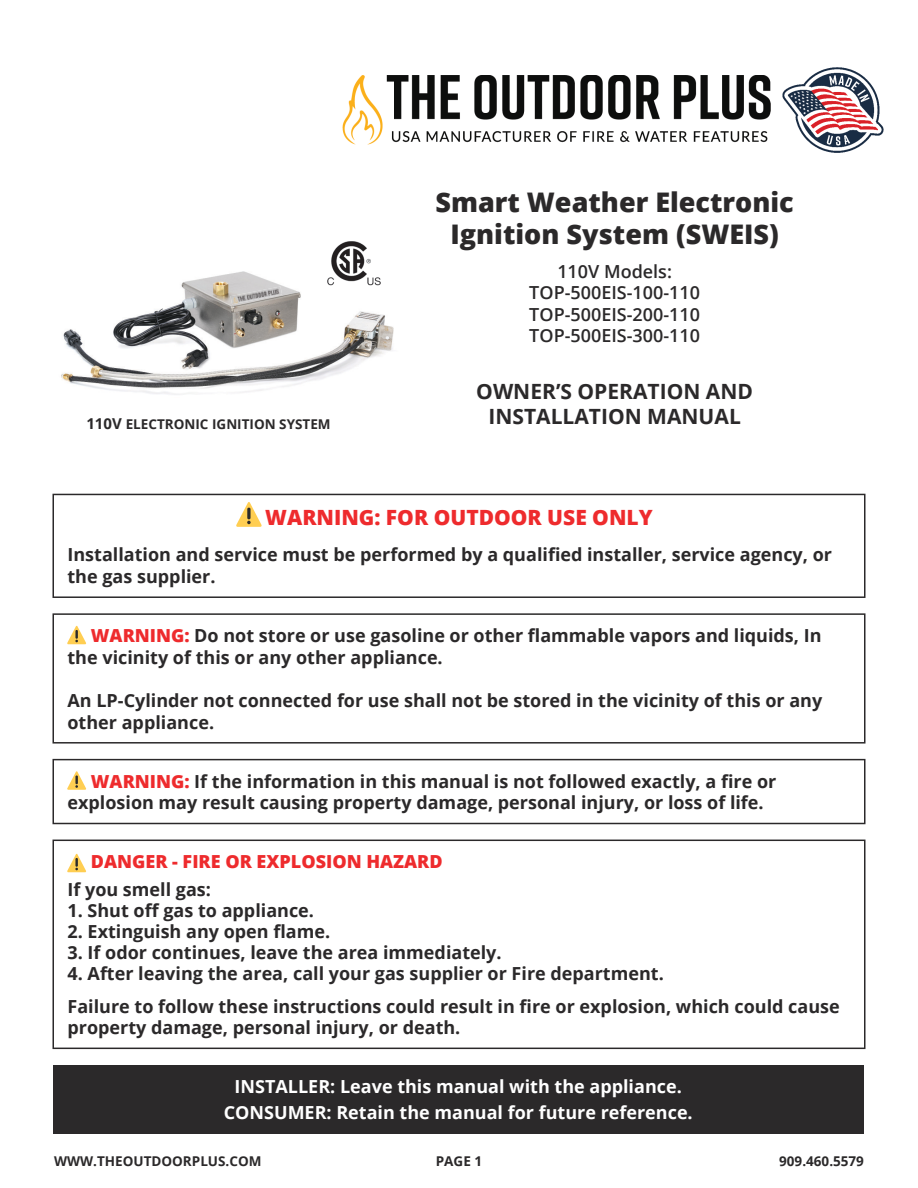
<style>
.page{position:relative;width:918px;height:1188px;background:#fff}
.page>*{position:absolute;margin:0;border:0;box-sizing:border-box;transform-origin:0 0}
.t1{font:800 27px/32.4px "Open Sans";color:#2b292a;text-align:center}
.t2{font:700 21px/25.2px "Open Sans";color:#2b292a;text-align:center}
.t3{font:800 21px "Open Sans";color:#ee2b2d}
.t4{font:700 18px/21.6px "Open Sans";color:#2b292a}
.t5{font:700 18px/25.8px "Open Sans";color:#fff;text-align:center}
.t6{font:600 18px/21.6px "Open Sans";color:#2b292a;text-align:center}
.t7{font:800 18px "Open Sans";color:#ee2b2d}
.t8{font:700 13.5px "Open Sans";color:#2b292a}
.s1{font-size:15px}
.s2{font-weight:800;color:#ee2b2d}
</style>
<div class="page">
<img style="left:342px;top:75px;width:428px;height:69px">
<img style="left:61px;top:271px;width:333px;height:124px">
<img style="left:327px;top:241px;width:54px;height:45px">
<img style="left:782px;top:67px;width:102px;height:86px">
<img style="left:230px;top:286px;width:52px;height:18px">
<svg style="left:52px;top:840px;width:814px;height:209px"></svg>
<svg style="left:67px;top:854px;width:19px;height:18px"></svg>
<div style="left:53px;top:1066px;width:810px;height:68px;background:#2b292a"></div>
<svg style="left:52px;top:613px;width:814px;height:131px"></svg>
<svg style="left:52px;top:759px;width:814px;height:65px"></svg>
<svg style="left:52px;top:494px;width:814px;height:104px"></svg>
<h1 class="t1" style="left:435px;top:188px;width:360px">Smart Weather Electronic<br>Ignition System (SWEIS)</h1>
<p class="t8" style="left:86px;top:419px;width:246px"><span class="s1">110V</span> ELECTRONIC IGNITION SYSTEM</p>
<p class="t6" style="left:529px;top:262px;width:172px">110V Models:<br>TOP-500EIS-100-110<br>TOP-500EIS-200-110<br>TOP-500EIS-300-110</p>
<p class="t2" style="left:476px;top:381px;width:278px">OWNER’S OPERATION AND<br>INSTALLATION MANUAL</p>
<p class="t3" style="left:265px;top:508px;width:389px">WARNING: FOR OUTDOOR USE ONLY</p>
<p class="t4" style="left:68px;top:546px;width:766px">Installation and service must be performed by a qualified installer, service agency, or the gas supplier.</p>
<p class="t4" style="left:68px;top:624px;width:756px;text-indent:23px"><span class="s2">WARNING:</span> Do not store or use gasoline or other flammable vapors and liquids, In the vicinity of this or any other appliance.</p>
<p class="t4" style="left:68px;top:689px;width:756px">An LP-Cylinder not connected for use shall not be stored in the vicinity of this or any other appliance.</p>
<p class="t4" style="left:68px;top:770px;width:710px;text-indent:23px"><span class="s2">WARNING:</span> If the information in this manual is not followed exactly, a fire or explosion may result causing property damage, personal injury, or loss of life.</p>
<p class="t7" style="left:91px;top:854px;width:353px">DANGER - FIRE OR EXPLOSION HAZARD</p>
<p class="t4" style="left:68px;top:881px;width:145px">If you smell gas:</p>
<p class="t4" style="left:68px;top:899px;width:248px">1. Shut off gas to appliance.</p>
<p class="t4" style="left:68px;top:920px;width:264px">2. Extinguish any open flame.</p>
<p class="t4" style="left:68px;top:941px;width:436px">3. If odor continues, leave the area immediately.</p>
<p class="t4" style="left:68px;top:957px;width:774px;line-height:33px">4. After leaving the area, call your gas supplier or Fire department.<br>Failure to follow these instructions could result in fire or explosion, which could cause</p>
<p class="t4" style="left:68px;top:1016px;width:394px">property damage, personal injury, or death.</p>
<p class="t5" style="left:224px;top:1073px;width:471px">INSTALLER: Leave this manual with the appliance.<br>CONSUMER: Retain the manual for future reference.</p>
<p class="t8" style="left:54px;top:1155px;width:209px">WWW.THEOUTDOORPLUS.COM</p>
<p class="t8" style="left:436px;top:1155px;width:48px">PAGE 1</p>
<p class="t8" style="left:779px;top:1155px;width:86px">909.460.5579</p>
</div>
